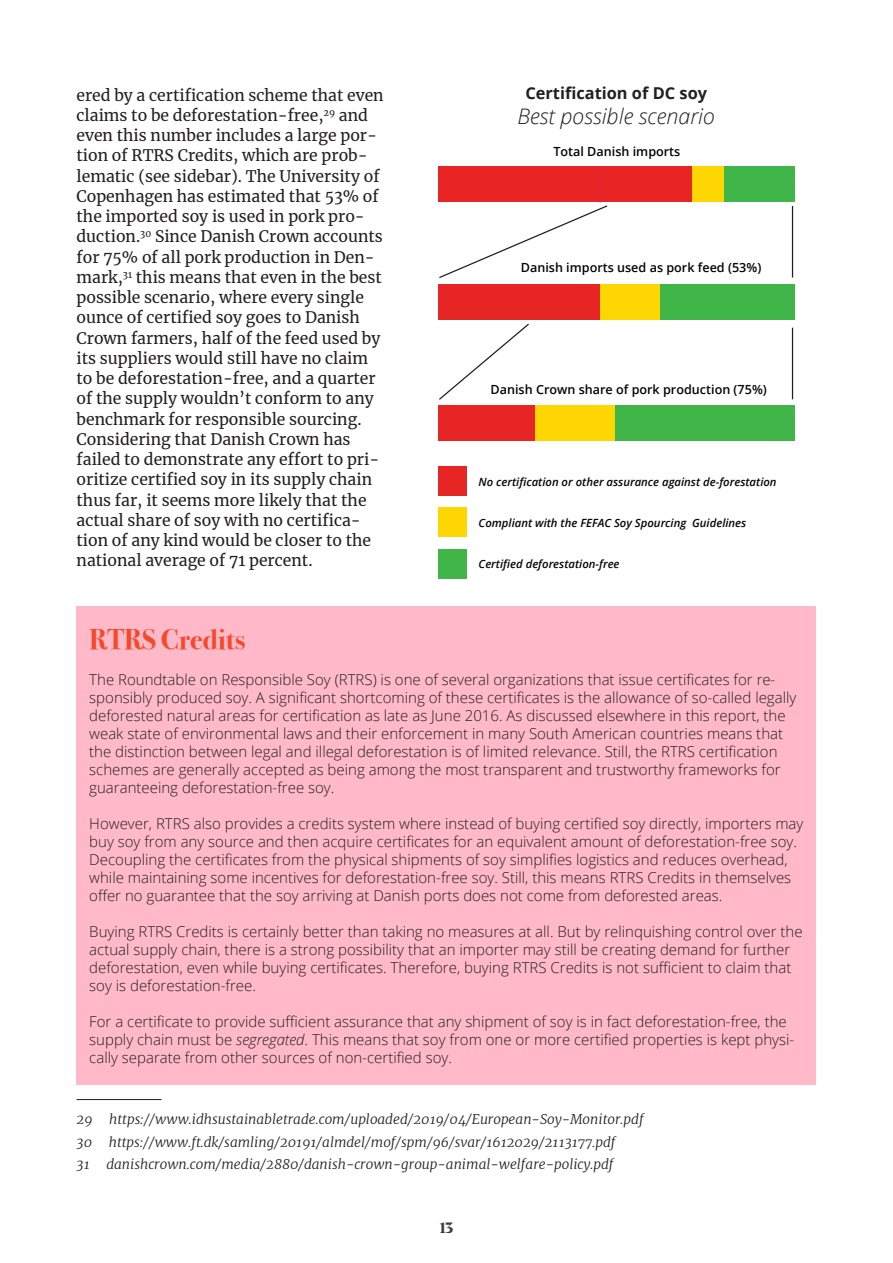
<style>
.page{position:relative;width:893px;height:1263px;background:#fff}
.page>*{position:absolute;margin:0;border:0;box-sizing:border-box;transform-origin:0 0}
.t1{font:700 28.5px "Bodoni Svty Two ITCTT";color:#f5492b}
.t2{font:italic 300 21.45px "Open Sans";color:#231f20}
.t3{font:700 16.35px "Open Sans";color:#231f20}
.t4{font:15.75px/20.2px "Merriweather";color:#231f20}
.t5{font:300 15px/18px "Open Sans";color:#231f20}
.t6{font:700 15px "Danish Crown Display";color:#3e3e3f}
.t7{font:italic 300 13.5px/22.6px "Merriweather";color:#231f20}
.t8{font:600 12.6px "Open Sans";color:#040503}
.t9{font:italic 600 11.4px "Open Sans";color:#040503}
.s1{font-style:italic}
</style>
<div class="page">
<hr style="left:77px;top:1099px;width:85px;height:1px;background:#231f20">
<div style="left:723px;top:167px;width:72px;height:35px;background:#40b649"></div>
<div style="left:691px;top:167px;width:32px;height:35px;background:#fed602"></div>
<div style="left:660px;top:284px;width:135px;height:36px;background:#40b649"></div>
<div style="left:599px;top:284px;width:61px;height:36px;background:#fed602"></div>
<div style="left:615px;top:405px;width:180px;height:36px;background:#40b649"></div>
<div style="left:534px;top:405px;width:81px;height:36px;background:#fed602"></div>
<div style="left:438px;top:405px;width:96px;height:36px;background:#e72524"></div>
<div style="left:438px;top:284px;width:97px;height:36px;background:#e72524"></div>
<div style="left:535px;top:284px;width:64px;height:36px;background:#e72524"></div>
<hr style="left:792px;top:206px;width:1px;height:72px;background:#231f20">
<svg style="left:439px;top:205px;width:169px;height:73px"></svg>
<hr style="left:792px;top:328px;width:1px;height:71px;background:#231f20">
<svg style="left:439px;top:323px;width:90px;height:77px"></svg>
<div style="left:600px;top:167px;width:91px;height:35px;background:#e72524"></div>
<div style="left:438px;top:167px;width:162px;height:35px;background:#e72524"></div>
<hr style="left:600px;top:167px;width:1px;height:35px;background:#e62144">
<div style="left:438px;top:466px;width:29px;height:29px;background:#e72524"></div>
<div style="left:438px;top:508px;width:29px;height:29px;background:#fed602"></div>
<div style="left:438px;top:550px;width:29px;height:29px;background:#40b649"></div>
<div style="left:77px;top:606px;width:739px;height:479px;background:#ffb9c8"></div>
<p class="t4" style="left:77px;top:85px;width:309px">ered by a certification scheme that even claims to be deforestation-free,<sup>29</sup> and even this number includes a large por&shy;tion of RTRS Credits, which are prob&shy;lematic (see sidebar). The University of Copenhagen has estimated that 53% of the imported soy is used in pork pro&shy;duction.<sup>30</sup> Since Danish Crown accounts for 75% of all pork production in Den&shy;mark,<sup>31</sup> this means that even in the best possible scenario, where every single ounce of certified soy goes to Danish Crown farmers, half of the feed used by its suppliers would still have no claim to be deforestation-free, and a quarter of the supply wouldn’t conform to any benchmark for responsible sourcing.<br>Considering that Danish Crown has failed to demonstrate any effort to pri&shy;oritize certified soy in its supply chain thus far, it seems more likely that the actual share of soy with no certifica&shy;tion of any kind would be closer to the national average of 71 percent.</p>
<p class="t3" style="left:525px;top:81px;width:183px">Certification of DC soy</p>
<h2 class="t2" style="left:518px;top:101px;width:199px">Best possible scenario</h2>
<p class="t8" style="left:553px;top:142px;width:128px">Total Danish imports</p>
<p class="t8" style="left:521px;top:259px;width:242px">Danish imports used as pork feed (53%)</p>
<p class="t8" style="left:491px;top:381px;width:278px">Danish Crown share of pork production (75%)</p>
<p class="t9" style="left:479px;top:474px;width:300px">No certification or other assurance against de-forestation</p>
<p class="t9" style="left:479px;top:514px;width:269px">Compliant with the FEFAC Soy Spourcing Guidelines</p>
<p class="t9" style="left:479px;top:556px;width:142px">Certified deforestation-free</p>
<h1 class="t1" style="left:89px;top:623px;width:157px">RTRS Credits</h1>
<p class="t5" style="left:89px;top:670px;width:709px">The Roundtable on Responsible Soy (RTRS) is one of several organizations that issue certificates for re&shy;sponsibly produced soy. A significant shortcoming of these certificates is the allowance of so-called legally deforested natural areas for certification as late as June 2016. As discussed elsewhere in this report, the weak state of environmental laws and their enforcement in many South American countries means that the distinction between legal and illegal deforestation is of limited relevance. Still, the RTRS certification schemes are generally accepted as being among the most transparent and trustworthy frameworks for guaranteeing deforestation-free soy.</p>
<p class="t5" style="left:89px;top:814px;width:716px">However, RTRS also provides a credits system where instead of buying certified soy directly, importers may buy soy from any source and then acquire certificates for an equivalent amount of deforestation-free soy.<br>Decoupling the certificates from the physical shipments of soy simplifies logistics and reduces overhead, while maintaining some incentives for deforestation-free soy. Still, this means RTRS Credits in themselves offer no guarantee that the soy arriving at Danish ports does not come from deforested areas.</p>
<p class="t5" style="left:89px;top:922px;width:715px">Buying RTRS Credits is certainly better than taking no measures at all. But by relinquishing control over the actual supply chain, there is a strong possibility that an importer may still be creating demand for further deforestation, even while buying certificates. Therefore, buying RTRS Credits is not sufficient to claim that soy is deforestation-free.</p>
<p class="t5" style="left:89px;top:1012px;width:706px">For a certificate to provide sufficient assurance that any shipment of soy is in fact deforestation-free, the supply chain must be <span class="s1">segregated</span>. This means that soy from one or more certified properties is kept physi&shy;cally separate from other sources of non-certified soy.</p>
<p class="t7" style="left:77px;top:1108px;width:569px">29 https://www.idhsustainabletrade.com/uploaded/2019/04/European-Soy-Monitor.pdf<br>30 https://www.ft.dk/samling/20191/almdel/mof/spm/96/svar/1612029/2113177.pdf<br>31 danishcrown.com/media/2880/danish-crown-group-animal-welfare-policy.pdf</p>
<p class="t6" style="left:440px;top:1218px;width:15px">13</p>
</div>
